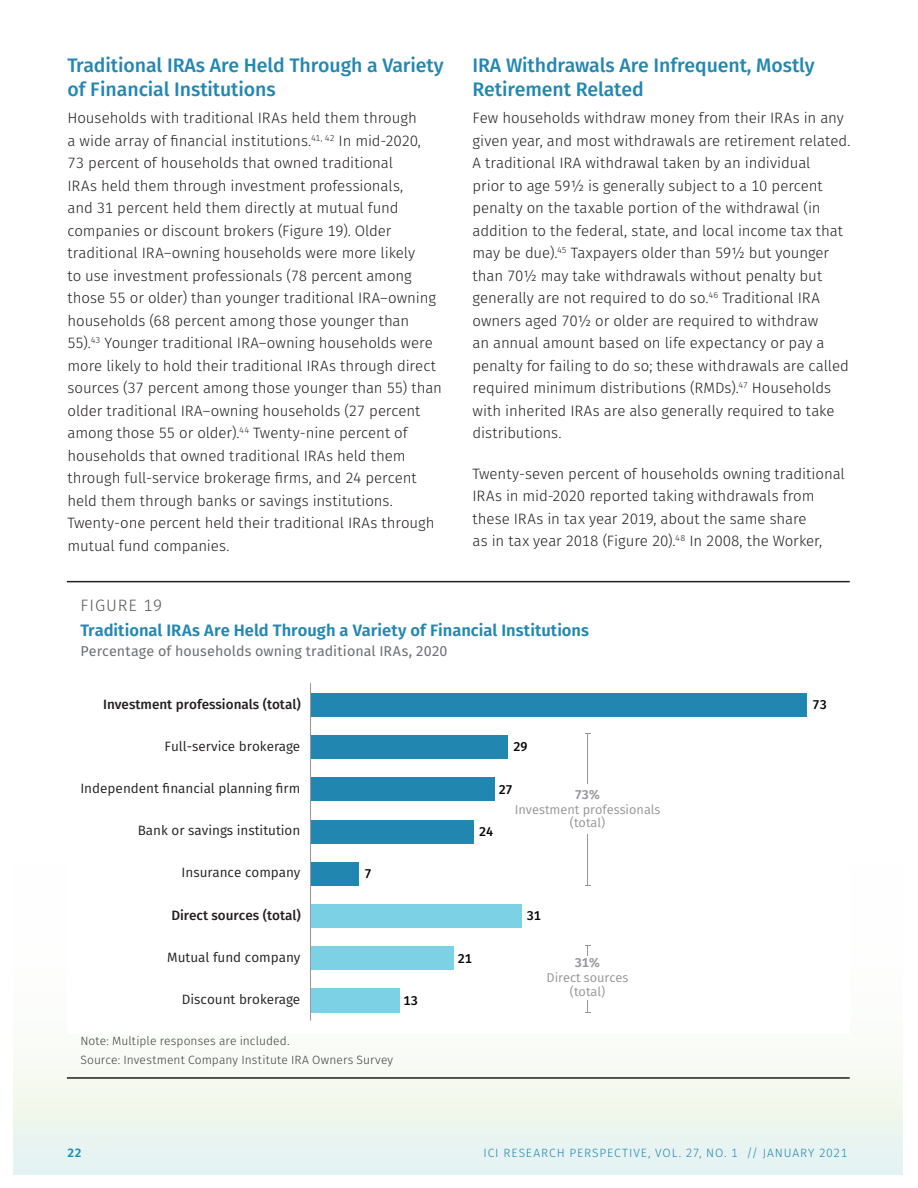
<style>
.page{position:relative;width:918px;height:1188px;background:#fff}
.page>*{position:absolute;margin:0;border:0;box-sizing:border-box;transform-origin:0 0}
.Heading_1{font:500 19.5px/24px "Fira Sans";letter-spacing:-.005em;color:#2287b1}
.Figure_heading{font:600 16.5px "Fira Sans";color:#2287b1}
.Figure_number{font:300 16.5px "Fira Sans";letter-spacing:.055em;color:#57585a}
.Text{font:300 15px/22.5px "Fira Sans";letter-spacing:-.005em;color:#231f20}
.Figure_heading_secon{font:14.25px "Fira Sans";letter-spacing:.005em;color:#6d6f72}
.t1{font:13.5px "Fira Sans";color:#231f20}
.t2{font:500 13.5px "Fira Sans";color:#231f20}
.t3{font:12.75px/15px "Fira Sans";color:#939598;text-align:center}
.t4{font:500 12.75px "Fira Sans";letter-spacing:-.015em;color:#040503}
.Figure_footnote{font:300 12px "Fira Sans";letter-spacing:.01em;color:#3e3e3f}
.t5{font:300 12px "Fira Sans";letter-spacing:.075em;color:#2287b1}
.t6{font:600 12px "Fira Sans";color:#2287b1}
.s1{font-weight:600}
</style>
<div class="page">
<div style="left:14px;top:745px;width:889px;height:430px;background:linear-gradient(to right,#f1f8f2,#f1f8f2)"></div>
<div style="left:67px;top:670px;width:783px;height:364px;background:#fff"></div>
<hr style="left:67px;top:581px;width:783px;height:1px;background:#231f20">
<hr style="left:67px;top:1077px;width:783px;height:2px;background:#231f20">
<hr style="left:310px;top:683px;width:1px;height:338px;background:#939598">
<div style="left:311px;top:988px;width:88px;height:24px;background:#7cd1e4"></div>
<div style="left:311px;top:946px;width:143px;height:24px;background:#7cd1e4"></div>
<div style="left:311px;top:904px;width:211px;height:24px;background:#7cd1e4"></div>
<div style="left:311px;top:862px;width:48px;height:24px;background:#2187b1"></div>
<div style="left:311px;top:820px;width:163px;height:24px;background:#2187b1"></div>
<div style="left:311px;top:777px;width:183px;height:24px;background:#2187b1"></div>
<div style="left:311px;top:735px;width:197px;height:24px;background:#2187b1"></div>
<div style="left:311px;top:693px;width:496px;height:24px;background:#2187b1"></div>
<hr style="left:587px;top:734px;width:1px;height:152px;background:#939598">
<div style="left:566px;top:785px;width:43px;height:49px;background:#fff"></div>
<hr style="left:587px;top:946px;width:1px;height:66px;background:#939598">
<div style="left:566px;top:956px;width:43px;height:43px;background:#fff"></div>
<p class="Heading_1" style="left:68px;top:52px;width:378px">Traditional IRAs Are Held Through a Variety of Financial Institutions</p>
<p class="Text" style="left:68px;top:107px;width:376px">Households with traditional IRAs held them through<br>a wide array of financial institutions.<sup>41,</sup> <sup>42</sup> In mid-2020,<br>73 percent of households that owned traditional<br>IRAs held them through investment professionals,<br>and 31 percent held them directly at mutual fund companies or discount brokers (Figure 19). Older traditional IRA–owning households were more likely<br>to use investment professionals (78 percent among those 55 or older) than younger traditional IRA–owning households (68 percent among those younger than 55).<sup>43</sup> Younger traditional IRA–owning households were more likely to hold their traditional IRAs through direct sources (37 percent among those younger than 55) than older traditional IRA–owning households (27 percent among those 55 or older).<sup>44</sup> Twenty-nine percent of households that owned traditional IRAs held them through full-service brokerage firms, and 24 percent held them through banks or savings institutions.<br>Twenty-one percent held their traditional IRAs through mutual fund companies.</p>
<p class="Heading_1" style="left:472px;top:52px;width:344px">IRA Withdrawals Are Infrequent, Mostly<br>Retirement Related</p>
<p class="Text" style="left:472px;top:107px;width:380px">Few households withdraw money from their IRAs in any given year, and most withdrawals are retirement related.<br>A traditional IRA withdrawal taken by an individual<br>prior to age 59½ is generally subject to a 10 percent penalty on the taxable portion of the withdrawal (in addition to the federal, state, and local income tax that may be due).<sup>45</sup> Taxpayers older than 59½ but younger than 70½ may take withdrawals without penalty but generally are not required to do so.<sup>46</sup> Traditional IRA owners aged 70½ or older are required to withdraw<br>an annual amount based on life expectancy or pay a penalty for failing to do so; these withdrawals are called required minimum distributions (RMDs).<sup>47</sup> Households with inherited IRAs are also generally required to take distributions.</p>
<p class="Text" style="left:472px;top:462px;width:374px">Twenty-seven percent of households owning traditional IRAs in mid-2020 reported taking withdrawals from these IRAs in tax year 2019, about the same share<br>as in tax year 2018 (Figure 20).<sup>48</sup> In 2008, the Worker,</p>
<p class="Figure_number" style="left:80px;top:593px;width:83px">FIGURE 19</p>
<p class="Figure_heading" style="left:80px;top:617px;width:510px">Traditional IRAs Are Held Through a Variety of Financial Institutions</p>
<p class="Figure_heading_secon" style="left:80px;top:640px;width:369px">Percentage of households owning traditional IRAs, 2020</p>
<p class="t2" style="left:103px;top:693px;width:199px">Investment professionals (total)</p>
<p class="t1" style="left:165px;top:736px;width:137px">Full-service brokerage</p>
<p class="t1" style="left:80px;top:778px;width:221px">Independent financial planning firm</p>
<p class="t1" style="left:138px;top:821px;width:164px">Bank or savings institution</p>
<p class="t1" style="left:182px;top:863px;width:120px">Insurance company</p>
<p class="t2" style="left:171px;top:904px;width:131px">Direct sources (total)</p>
<p class="t1" style="left:167px;top:947px;width:135px">Mutual fund company</p>
<p class="t1" style="left:182px;top:989px;width:120px">Discount brokerage</p>
<p class="t4" style="left:403px;top:991px;width:16px">13</p>
<p class="t4" style="left:514px;top:736px;width:16px">29</p>
<p class="t4" style="left:499px;top:779px;width:15px">27</p>
<p class="t3" style="left:515px;top:787px;width:147px"><span class="s1">73%<br></span>Investment professionals</p>
<p class="t3" style="left:570px;top:815px;width:37px">(total)</p>
<p class="t4" style="left:479px;top:821px;width:16px">24</p>
<p class="t4" style="left:364px;top:864px;width:9px">7</p>
<p class="t4" style="left:527px;top:905px;width:16px">31</p>
<p class="t4" style="left:458px;top:949px;width:16px">21</p>
<p class="t3" style="left:547px;top:955px;width:83px"><span class="s1">31%<br></span>Direct sources</p>
<p class="t3" style="left:570px;top:984px;width:37px">(total)</p>
<p class="Figure_footnote" style="left:80px;top:1033px;width:211px">Note: Multiple responses are included.</p>
<p class="Figure_footnote" style="left:80px;top:1052px;width:314px">Source: Investment Company Institute IRA Owners Survey</p>
<p class="t4" style="left:813px;top:694px;width:16px">73</p>
<p class="t6" style="left:68px;top:1142px;width:16px">22</p>
<p class="t5" style="left:484px;top:1144px;width:365px">ICI RESEARCH PERSPECTIVE, VOL. 27, NO. 1 // JANUARY 2021</p>
</div>
